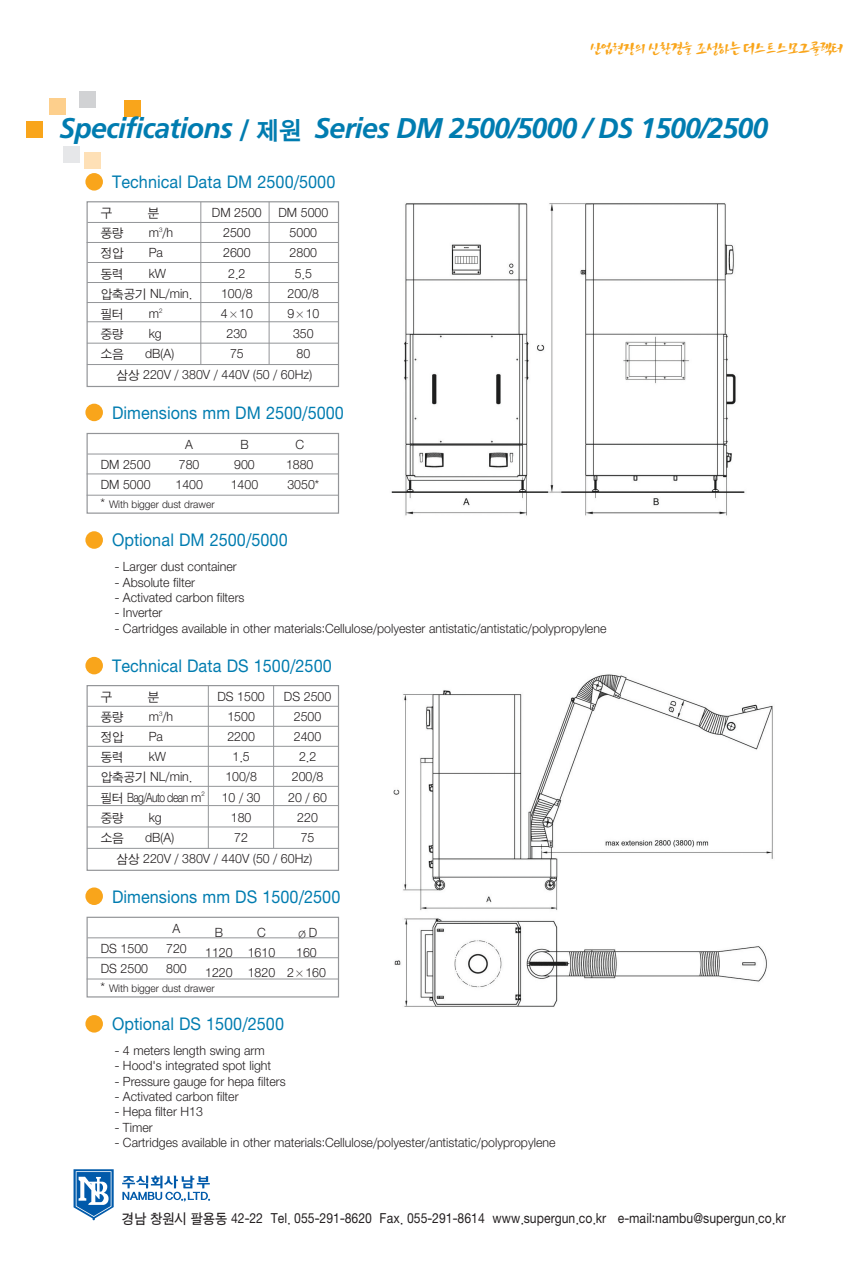
<style>
.page{position:relative;width:864px;height:1263px;background:#fff}
.page>*{position:absolute;margin:0;border:0;box-sizing:border-box;transform-origin:0 0}
.t1{font:italic 700 28.5px "Frutiger";letter-spacing:-.03em;color:#007cb0}
.t2{font:18px "Sand Tg CID";color:#007cb0}
.t3{font:15px "San Da BCID";letter-spacing:-.08em;color:#f9a51b;scale:.9 1}
.t4{font:14.25px "Sand Tg CID";color:#231f20;scale:.95 1}
.t5{font:12.75px/20.1px "Sand Jg CID";color:#231f20;text-align:center}
.t6{font:12.75px/20.1px "Sand Jg CID";letter-spacing:-.025em;color:#231f20}
.t7{font:12.75px "YGO11";color:#231f20}
.t8{font:10.5px "Sand Jg CID";color:#231f20}
.s1{font-family:"Sand Kg CID";font-weight:400;font-style:normal;font-size:25.5px}
.s2{font-size:13.5px}
.s3{font-family:"Sand Jg CID"}
</style>
<div class="page">
<svg style="left:74px;top:1169px;width:40px;height:51px"></svg>
<svg style="left:122px;top:1176px;width:88px;height:25px"></svg>
<div style="left:26px;top:121px;width:17px;height:17px;background:#f9a51b"></div>
<div style="left:49px;top:99px;width:17px;height:16px;background:#fdcf8c"></div>
<div style="left:79px;top:91px;width:17px;height:16px;background:#d1d2d4"></div>
<div style="left:63px;top:146px;width:17px;height:17px;background:#e6e7e9"></div>
<div style="left:84px;top:152px;width:16px;height:16px;background:#fee0b6"></div>
<div style="left:124px;top:100px;width:17px;height:17px;background:#f9a51b"></div>
<div style="left:87px;top:201px;width:252px;height:186px;border:1px solid #939598"></div>
<div style="left:85px;top:173px;width:18px;height:18px;background:#f9a51b;border-radius:50%"></div>
<hr style="left:269px;top:202px;width:1px;height:162px;background:#939598">
<hr style="left:200px;top:202px;width:1px;height:163px;background:#939598">
<hr style="left:87px;top:222px;width:251px;height:1px;background:#939598">
<hr style="left:87px;top:242px;width:251px;height:1px;background:#939598">
<hr style="left:87px;top:262px;width:251px;height:1px;background:#939598">
<hr style="left:87px;top:282px;width:251px;height:1px;background:#939598">
<hr style="left:87px;top:302px;width:251px;height:1px;background:#939598">
<hr style="left:87px;top:321px;width:251px;height:1px;background:#939598">
<hr style="left:87px;top:343px;width:251px;height:1px;background:#939598">
<hr style="left:87px;top:364px;width:251px;height:1px;background:#939598">
<div style="left:87px;top:433px;width:252px;height:81px;border:1px solid #939598"></div>
<div style="left:85px;top:404px;width:18px;height:17px;background:#f9a51b;border-radius:50%"></div>
<div style="left:85px;top:531px;width:18px;height:18px;background:#f9a51b;border-radius:50%"></div>
<hr style="left:87px;top:454px;width:251px;height:1px;background:#939598">
<hr style="left:87px;top:473px;width:251px;height:1px;background:#939598">
<hr style="left:87px;top:495px;width:251px;height:1px;background:#939598">
<img style="left:391px;top:203px;width:354px;height:313px">
<img style="left:393px;top:674px;width:380px;height:333px">
<div style="left:87px;top:685px;width:252px;height:186px;border:1px solid #939598"></div>
<div style="left:85px;top:657px;width:18px;height:17px;background:#f9a51b;border-radius:50%"></div>
<hr style="left:273px;top:686px;width:1px;height:162px;background:#939598">
<hr style="left:208px;top:686px;width:1px;height:163px;background:#939598">
<hr style="left:87px;top:706px;width:251px;height:1px;background:#939598">
<hr style="left:87px;top:726px;width:251px;height:1px;background:#939598">
<hr style="left:87px;top:746px;width:251px;height:1px;background:#939598">
<hr style="left:87px;top:766px;width:251px;height:1px;background:#939598">
<hr style="left:87px;top:786px;width:251px;height:1px;background:#939598">
<hr style="left:87px;top:805px;width:251px;height:1px;background:#939598">
<hr style="left:87px;top:826px;width:251px;height:1px;background:#939598">
<hr style="left:87px;top:848px;width:251px;height:1px;background:#939598">
<div style="left:87px;top:917px;width:252px;height:80px;border:1px solid #939598"></div>
<div style="left:85px;top:887px;width:18px;height:18px;background:#f9a51b;border-radius:50%"></div>
<div style="left:85px;top:1015px;width:18px;height:17px;background:#f9a51b;border-radius:50%"></div>
<hr style="left:87px;top:937px;width:251px;height:1px;background:#939598">
<hr style="left:87px;top:957px;width:251px;height:1px;background:#939598">
<hr style="left:87px;top:979px;width:251px;height:1px;background:#939598">
<p class="t3" style="left:590px;top:41px;width:283px">산업현장의 신환경을 조성하는 더스트스모그콜렉터</p>
<h1 class="t1" style="left:59px;top:116px;width:710px">Specifications <span class="s1">/ 제원</span> Series DM 2500/5000 / DS 1500/2500</h1>
<h2 class="t2" style="left:112px;top:174px;width:225px">Technical Data DM 2500/5000</h2>
<p class="t5" style="left:101px;top:204px;width:13px">구</p>
<p class="t5" style="left:148px;top:204px;width:13px">분</p>
<p class="t5" style="left:101px;top:224px;width:24px">풍량</p>
<p class="t5" style="left:149px;top:224px;width:26px">m<sup>3</sup>/h</p>
<p class="t5" style="left:101px;top:244px;width:24px">정압</p>
<p class="t5" style="left:149px;top:244px;width:16px">Pa</p>
<p class="t5" style="left:101px;top:264px;width:24px">동력</p>
<p class="t5" style="left:212px;top:204px;width:51px">DM 2500<br>2500<br>2600<br>2.2<br>100/8<br>4×10<br>230<br>75</p>
<p class="t5" style="left:278px;top:204px;width:51px">DM 5000<br>5000<br>2800<br>5.5<br>200/8<br>9×10<br>350<br>80</p>
<p class="t5" style="left:117px;top:366px;width:197px">삼상 220V / 380V / 440V (50 / 60Hz)</p>
<h2 class="t2" style="left:112px;top:404px;width:234px">Dimensions mm DM 2500/5000</h2>
<p class="t5" style="left:101px;top:264px;width:93px;text-align:left;text-indent:48px">kW 압축공기 NL/min. 필터</p>
<p class="t5" style="left:149px;top:304px;width:15px">m<sup>2</sup></p>
<p class="t5" style="left:101px;top:324px;width:24px">중량</p>
<p class="t5" style="left:149px;top:324px;width:15px">kg</p>
<p class="t5" style="left:101px;top:344px;width:24px">소음</p>
<p class="t5" style="left:145px;top:344px;width:31px">dB(A)</p>
<p class="t5" style="left:175px;top:435px;width:29px">A<br>780<br>1400</p>
<p class="t5" style="left:231px;top:435px;width:29px">B<br>900<br>1400</p>
<p class="t5" style="left:286px;top:435px;width:35px">C<br>1880<br>3050*</p>
<p class="t8" style="left:101px;top:500px;width:115px"><span class="s2">*</span> With bigger dust drawer</p>
<p class="t5" style="left:101px;top:455px;width:51px;text-align:left">DM 2500<br>DM 5000</p>
<h2 class="t2" style="left:112px;top:532px;width:177px">Optional DM 2500/5000</h2>
<p class="t5" style="left:115px;top:558px;width:124px">- Larger dust container</p>
<p class="t5" style="left:115px;top:573px;width:82px">- Absolute filter</p>
<p class="t5" style="left:115px;top:588px;width:131px">- Activated carbon filters</p>
<p class="t5" style="left:115px;top:604px;width:49px">- Inverter</p>
<p class="t5" style="left:115px;top:619px;width:493px">- Cartridges available in other materials:Cellulose/polyester antistatic/antistatic/polypropylene</p>
<h2 class="t2" style="left:112px;top:657px;width:221px">Technical Data DS 1500/2500</h2>
<p class="t5" style="left:101px;top:687px;width:13px">구</p>
<p class="t5" style="left:148px;top:687px;width:13px">분</p>
<p class="t5" style="left:101px;top:707px;width:24px">풍량</p>
<p class="t5" style="left:149px;top:707px;width:26px">m<sup>3</sup>/h</p>
<p class="t5" style="left:101px;top:728px;width:24px">정압</p>
<p class="t5" style="left:149px;top:728px;width:16px">Pa</p>
<p class="t5" style="left:101px;top:748px;width:24px">동력</p>
<p class="t5" style="left:217px;top:687px;width:49px">DS 1500<br>1500<br>2200<br>1.5<br>100/8<br>10 / 30<br>180<br>72</p>
<p class="t5" style="left:284px;top:687px;width:49px">DS 2500<br>2500<br>2400<br>2.2<br>200/8<br>20 / 60<br>220<br>75</p>
<p class="t5" style="left:117px;top:849px;width:197px">삼상 220V / 380V / 440V (50 / 60Hz)</p>
<h2 class="t2" style="left:112px;top:888px;width:230px">Dimensions mm DS 1500/2500</h2>
<p class="t6" style="left:101px;top:748px;width:106px;text-indent:48px">kW 압축공기 NL/min. 필터 Bag/Auto clean m<sup>2 </sup>중량</p>
<p class="t5" style="left:149px;top:808px;width:15px">kg</p>
<p class="t5" style="left:101px;top:828px;width:24px">소음</p>
<p class="t5" style="left:145px;top:828px;width:31px">dB(A)</p>
<p class="t5" style="left:101px;top:939px;width:49px;text-align:left">DS 1500<br>DS 2500</p>
<p class="t5" style="left:166px;top:919px;width:22px">A<br>720<br>800</p>
<p class="t5" style="left:205px;top:924px;width:29px">B<br>1120<br>1220</p>
<p class="t5" style="left:248px;top:924px;width:29px">C<br>1610<br>1820</p>
<p class="t7" style="left:296px;top:928px;width:23px">ø<span class="s3">D</span></p>
<p class="t5" style="left:287px;top:944px;width:40px">160<br>2×160</p>
<p class="t8" style="left:101px;top:983px;width:115px"><span class="s2">*</span> With bigger dust drawer</p>
<h2 class="t2" style="left:112px;top:1016px;width:174px">Optional DS 1500/2500</h2>
<p class="t5" style="left:115px;top:1041px;width:151px">- 4 meters length swing arm</p>
<p class="t5" style="left:115px;top:1057px;width:158px">- Hood's integrated spot light</p>
<p class="t5" style="left:115px;top:1072px;width:172px">- Pressure gauge for hepa filters</p>
<p class="t5" style="left:115px;top:1087px;width:125px">- Activated carbon filter</p>
<p class="t5" style="left:115px;top:1103px;width:90px">- Hepa filter H13</p>
<p class="t5" style="left:115px;top:1118px;width:39px">- Timer</p>
<p class="t5" style="left:115px;top:1133px;width:442px">- Cartridges available in other materials:Cellulose/polyester/antistatic/polypropylene</p>
<p class="t4" style="left:122px;top:1211px;width:700px">경남 창원시 팔용동 42-22 Tel. 055-291-8620 Fax. 055-291-8614 www.supergun.co.kr e-mail:nambu@supergun.co.kr</p>
</div>
